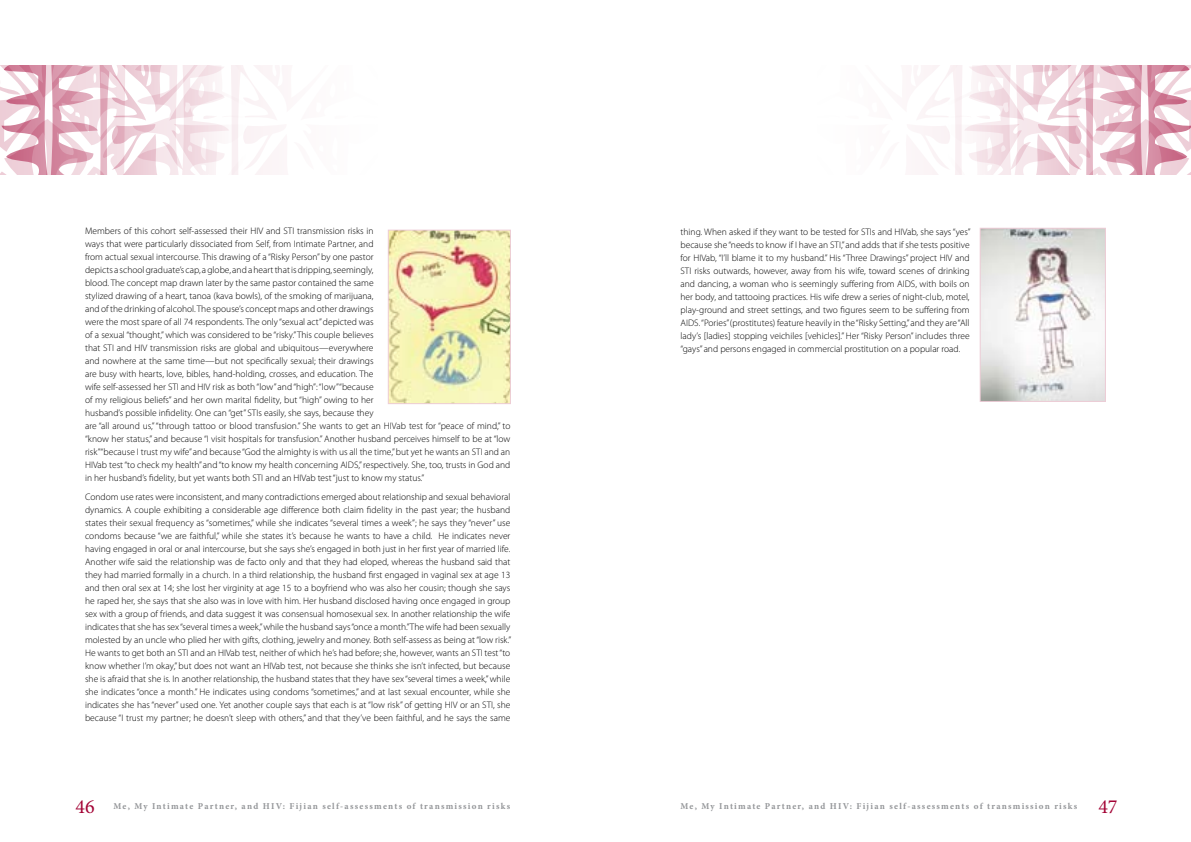
<style>
.page{position:relative;width:1191px;height:842px;background:#fff}
.page>*{position:absolute;margin:0;border:0;box-sizing:border-box;transform-origin:0 0}
.t1{font:20px "Minion Pro";color:#a30234}
.t2{font:300 9.5px/13px "Myriad Pro";color:#000;text-align:justify}
.t3{font:700 9px "Minion Pro";letter-spacing:.14em;color:#939598}
</style>
<div class="page">
<svg style="left:0;top:65px;width:270px;height:110px"></svg>
<svg style="left:924px;top:65px;width:267px;height:110px"></svg>
<img style="left:981px;top:230px;width:123px;height:170px">
<div style="left:979px;top:228px;width:127px;height:174px;border:1px solid #edccd6"></div>
<img style="left:390px;top:232px;width:119px;height:170px">
<div style="left:388px;top:230px;width:123px;height:174px;border:1px solid #edccd6"></div>
<p class="t2" style="left:85px;top:224px;width:427px;text-align:left">Members of this cohort self-assessed their HIV and STI transmission risks in<br>ways that were particularly dissociated from Self, from Intimate Partner, and<br>from actual sexual intercourse. This drawing of a “Risky Person” by one pastor<br>depicts a school graduate’s cap, a globe, and a heart that is dripping, seemingly,<br>blood. The concept map drawn later by the same pastor contained the same<br>stylized drawing of a heart, tanoa (kava bowls), of the smoking of marijuana,<br>and of the drinking of alcohol. The spouse’s concept maps and other drawings<br>were the most spare of all 74 respondents. The only “sexual act” depicted was<br>of a sexual “thought,” which was considered to be “risky.” This couple believes<br>that STI and HIV transmission risks are global and ubiquitous—everywhere<br>and nowhere at the same time—but not specifically sexual; their drawings<br>are busy with hearts, love, bibles, hand-holding, crosses, and education. The<br>wife self-assessed her STI and HIV risk as both “low” and “high”: “low” “because<br>of my religious beliefs” and her own marital fidelity, but “high” owing to her<br>husband’s possible infidelity. One can “get” STIs easily, she says, because they<br>are “all around us,” “through tattoo or blood transfusion.” She wants to get an HIVab test for “peace of mind,” to “know her status,” and because “I visit hospitals for transfusion.” Another husband perceives himself to be at “low risk” “because I trust my wife” and because “God the almighty is with us all the time,” but yet he wants an STI and an HIVab test “to check my health” and “to know my health concerning AIDS,” respectively. She, too, trusts in God and in her husband’s fidelity, but yet wants both STI and an HIVab test “just to know my status.”</p>
<p class="t2" style="left:85px;top:490px;width:428px">Condom use rates were inconsistent, and many contradictions emerged about relationship and sexual behavioral dynamics. A couple exhibiting a considerable age difference both claim fidelity in the past year; the husband states their sexual frequency as “sometimes,” while she indicates “several times a week”; he says they “never” use condoms because “we are faithful,” while she states it’s because he wants to have a child. He indicates never having engaged in oral or anal intercourse, but she says she’s engaged in both just in her first year of married life.<br>Another wife said the relationship was de facto only and that they had eloped, whereas the husband said that they had married formally in a church. In a third relationship, the husband first engaged in vaginal sex at age 13 and then oral sex at 14; she lost her virginity at age 15 to a boyfriend who was also her cousin; though she says he raped her, she says that she also was in love with him. Her husband disclosed having once engaged in group sex with a group of friends, and data suggest it was consensual homosexual sex. In another relationship the wife indicates that she has sex “several times a week,” while the husband says “once a month.” The wife had been sexually molested by an uncle who plied her with gifts, clothing, jewelry and money. Both self-assess as being at “low risk.” He wants to get both an STI and an HIVab test, neither of which he’s had before; she, however, wants an STI test “to know whether I’m okay,” but does not want an HIVab test, not because she thinks she isn’t infected, but because she is afraid that she is. In another relationship, the husband states that they have sex “several times a week,” while she indicates “once a month.” He indicates using condoms “sometimes,” and at last sexual encounter, while she indicates she has “never” used one. Yet another couple says that each is at “low risk” of getting HIV or an STI, she because “I trust my partner; he doesn’t sleep with others,” and that they’ve been faithful, and he says the same</p>
<p class="t2" style="left:680px;top:225px;width:291px">thing. When asked if they want to be tested for STIs and HIVab, she says “yes” because she “needs to know if I have an STI,” and adds that if she tests positive for HIVab, “I’ll blame it to my husband.” His “Three Drawings” project HIV and STI risks outwards, however, away from his wife, toward scenes of drinking and dancing, a woman who is seemingly suffering from AIDS, with boils on her body, and tattooing practices. His wife drew a series of night-club, motel, play-ground and street settings, and two figures seem to be suffering from AIDS. “Pories” (prostitutes) feature heavily in the “Risky Setting,” and they are “All lady’s [ladies] stopping veichiles [vehicles].” Her “Risky Person” includes three “gays” and persons engaged in commercial prostitution on a popular road.</p>
<h1 class="t1" style="left:76px;top:793px;width:21px">46</h1>
<p class="t3" style="left:113px;top:800px;width:398px">Me, My Intimate Partner, and HIV: Fijian self-assessments of transmission risks</p>
<p class="t3" style="left:680px;top:800px;width:398px">Me, My Intimate Partner, and HIV: Fijian self-assessments of transmission risks</p>
<h1 class="t1" style="left:1098px;top:793px;width:21px">47</h1>
</div>
